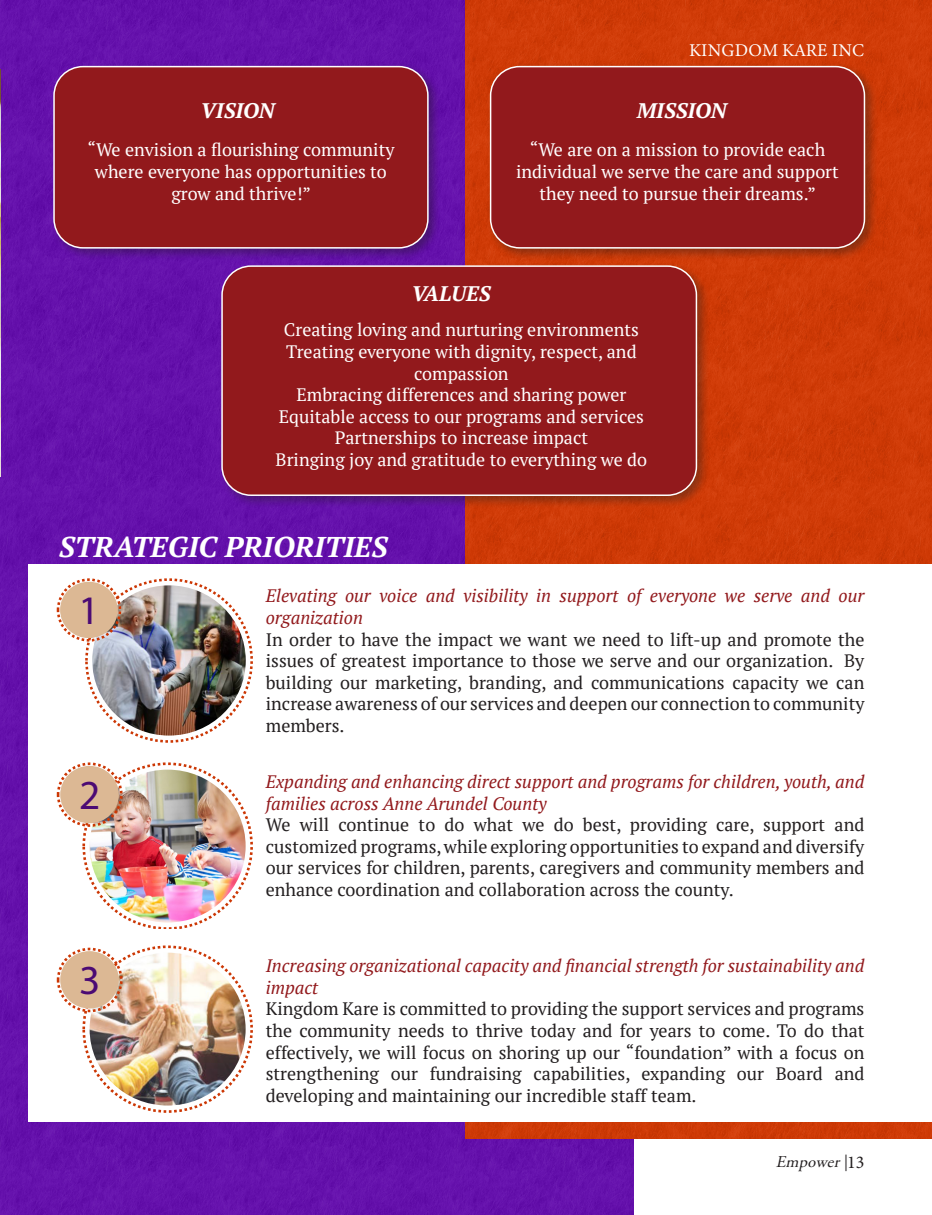
<style>
.page{position:relative;width:932px;height:1215px;background:#fff}
.page>*{position:absolute;margin:0;border:0;box-sizing:border-box;transform-origin:0 0}
.t1{font:41.4px "Myriad Pro";color:#4b0a74}
.t2{font:40.65px "Myriad Pro";color:#4b0a74}
.body_text{font:italic 700 28.5px "PT Serif";color:#fff}
.body_text-2{font:italic 700 21px "PT Serif";color:#fff}
.body_text-3{font:18px/21.6px "PT Serif";color:#231f20;text-align:justify}
.body_text-4{font:18px/21.6px "PT Serif";color:#fff;text-align:center}
.body_text-5{font:italic 18px/21.6px "PT Serif";color:#92191c}
.t3{font:18px "Minion Variable Concept";letter-spacing:.01em;color:#fff}
.t4{font:italic 16.5px "Adobe Garamond Pro";color:#231f20}
.s1{font-style:normal}
.s2{font-family:"Minion Pro";font-style:normal;font-size:18px}
</style>
<div class="page">
<div style="left:1px;top:0;width:632px;height:1215px;background:#6511ac"></div>
<div style="left:466px;top:0;width:466px;height:1139px;background:#cf3b07"></div>
<div style="left:28px;top:564px;width:904px;height:557px;background:#fff"></div>
<img style="left:0;top:70px;width:1px;height:407px">
<div style="left:50px;top:62px;width:391px;height:200px;background:#231f20;opacity:.4"></div>
<div style="left:54px;top:67px;width:374px;height:181px;background:#92191c;border-radius:29px"></div>
<div style="left:53px;top:66px;width:375px;height:183px;border:2px solid #fff;border-radius:29px"></div>
<div style="left:486px;top:62px;width:392px;height:200px;background:#231f20;opacity:.4"></div>
<div style="left:490px;top:67px;width:374px;height:181px;background:#92191c;border-radius:29px"></div>
<div style="left:490px;top:66px;width:375px;height:183px;border:2px solid #fff;border-radius:29px"></div>
<div style="left:218px;top:262px;width:492px;height:247px;background:#231f20;opacity:.4"></div>
<div style="left:222px;top:266px;width:474px;height:229px;background:#92191c;border-radius:29px"></div>
<div style="left:221px;top:265px;width:476px;height:231px;border:2px solid #fff;border-radius:29px"></div>
<img style="left:92px;top:585px;width:154px;height:151px">
<div style="left:57px;top:578px;width:64px;height:64px;border:3px dashed #cc3704;border-radius:50%"></div>
<div style="left:60px;top:582px;width:58px;height:56px;background:#dcb894;border-radius:50%"></div>
<svg style="left:82px;top:762px;width:171px;height:166px"></svg>
<img style="left:90px;top:770px;width:155px;height:153px">
<div style="left:57px;top:762px;width:66px;height:65px;border:3px dashed #cc3704;border-radius:50%"></div>
<div style="left:60px;top:766px;width:59px;height:57px;background:#dcb894;border-radius:50%"></div>
<img style="left:90px;top:953px;width:155px;height:153px">
<div style="left:57px;top:948px;width:66px;height:64px;border:3px dashed #cc3704;border-radius:50%"></div>
<div style="left:60px;top:951px;width:59px;height:58px;background:#dcb894;border-radius:50%"></div>
<p class="t3" style="left:689px;top:38px;width:177px">KINGDOM KARE INC</p>
<p class="body_text-2" style="left:201px;top:97px;width:76px">VISION</p>
<p class="body_text-2" style="left:637px;top:97px;width:91px">MISSION</p>
<p class="body_text-4" style="left:87px;top:139px;width:308px">“We envision a flourishing community where everyone has opportunities to grow and thrive!”</p>
<p class="body_text-4" style="left:516px;top:139px;width:324px">“We are on a mission to provide each individual we serve the care and support they need to pursue their dreams.”</p>
<p class="body_text-2" style="left:411px;top:279px;width:81px">VALUES</p>
<p class="body_text-4" style="left:284px;top:319px;width:356px">Creating loving and nurturing environments</p>
<p class="body_text-4" style="left:286px;top:341px;width:352px">Treating everyone with dignity, respect, and compassion</p>
<p class="body_text-4" style="left:296px;top:384px;width:331px">Embracing differences and sharing power</p>
<p class="body_text-4" style="left:279px;top:405px;width:367px">Equitable access to our programs and services</p>
<p class="body_text-4" style="left:335px;top:427px;width:255px">Partnerships to increase impact</p>
<p class="body_text-4" style="left:276px;top:449px;width:373px">Bringing joy and gratitude to everything we do</p>
<p class="body_text" style="left:59px;top:528px;width:330px">STRATEGIC PRIORITIES</p>
<p class="t2" style="left:79px;top:585px;width:22px">1</p>
<p class="t1" style="left:79px;top:769px;width:23px">2</p>
<p class="t1" style="left:79px;top:954px;width:23px">3</p>
<p class="body_text-5" style="left:266px;top:585px;width:600px">Elevating our voice and visibility in support of everyone we serve and our organization</p>
<p class="body_text-3" style="left:266px;top:628px;width:600px">In order to have the impact we want we need to lift-up and promote the issues of greatest importance to those we serve and our organization. By building our marketing, branding, and communications capacity we can increase awareness of our services and deepen our connection to community members.</p>
<p class="body_text-5" style="left:266px;top:771px;width:600px">Expanding and enhancing direct support and programs for children, youth, and families across Anne Arundel County</p>
<p class="body_text-3" style="left:266px;top:814px;width:600px">We will continue to do what we do best, providing care, support and customized programs, while exploring opportunities to expand and diversify our services for children, parents, caregivers and community members and enhance coordination and collaboration across the county.</p>
<p class="body_text-5" style="left:266px;top:955px;width:600px">Increasing organizational capacity and financial strength for sustainability and impact</p>
<p class="body_text-3" style="left:266px;top:998px;width:600px">Kingdom Kare is committed to providing the support services and programs the community needs to thrive today and for years to come. To do that effectively, we will focus on shoring up our “foundation” with a focus on strengthening our fundraising capabilities, expanding our Board and developing and maintaining our incredible staff team.</p>
<p class="t4" style="left:775px;top:1152px;width:90px">Empower<span class="s1">|</span> <span class="s2">1 3</span></p>
</div>
